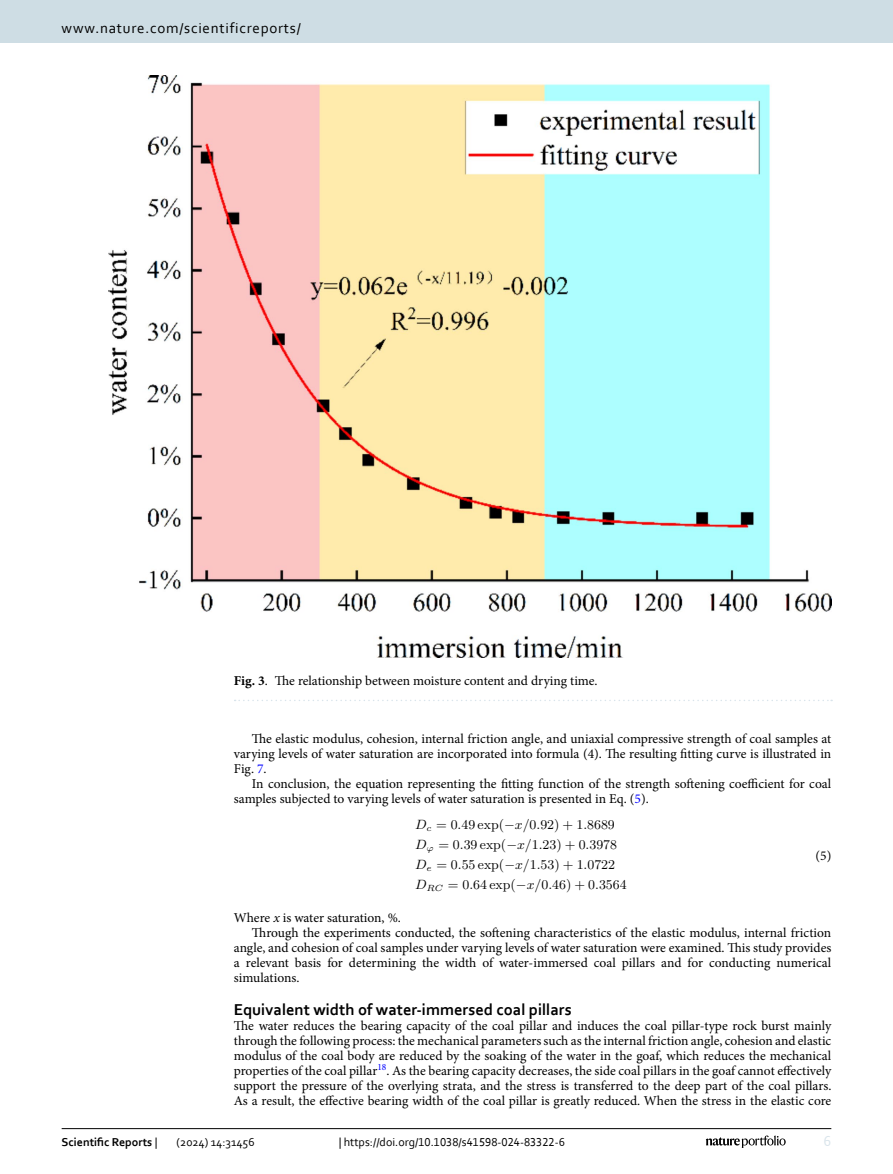
<style>
.page{position:relative;width:893px;height:1174px;background:#fff}
.page>*{position:absolute;margin:0;border:0;box-sizing:border-box;transform-origin:0 0}
.Head_1{font:700 16.5px "Corbel";color:#000}
.t1{font:15px "Corbel";letter-spacing:.05em;color:#000}
.t2{font:15px "Corbel";color:#d9e4eb}
.Body_Text_Indent{font:13.5px/15px "Minion Pro";color:#000;text-align:justify}
.Body_Text{font:13.5px/15px "Minion Pro";letter-spacing:-.005em;color:#000;text-align:justify}
.t3{font:13.5px/20.1px "LM Roman 9";color:#000}
.Figure_Caption{font:13.5px "Minion Pro";letter-spacing:-.005em;color:#000}
.EQ{font:13.5px "Minion Pro";color:#000}
.t4{font:12px "Corbel";color:#000}
.t5{font:700 12px "Corbel";color:#000}
.s1{font-weight:700}
.s2{color:#00f}
.s3{font-family:"LM Math Italic 9"}
.s4{font-style:italic}
.s5{font-weight:400}
</style>
<div class="page">
<img style="left:108px;top:76px;width:723px;height:581px">
<svg style="left:235px;top:699px;width:597px;height:2px"></svg>
<hr style="left:62px;top:1128px;width:769px;height:1px;background:#000">
<svg style="left:706px;top:1135px;width:80px;height:12px"></svg>
<div style="left:0;top:0;width:893px;height:43px;background:#cedde4"></div>
<p class="t1" style="left:62px;top:18px;width:241px">www.nature.com/scientificreports/</p>
<p class="Figure_Caption" style="left:234px;top:672px;width:365px"><span class="s1">Fig. 3</span>. The relationship between moisture content and drying time.</p>
<p class="Body_Text_Indent" style="left:234px;top:731px;width:599px;text-indent:18px">The elastic modulus, cohesion, internal friction angle, and uniaxial compressive strength of coal samples at varying levels of water saturation are incorporated into formula (4). The resulting fitting curve is illustrated in Fig. <span class="s2">7</span>.</p>
<p class="Body_Text_Indent" style="left:234px;top:776px;width:599px;text-indent:18px">In conclusion, the equation representing the fitting function of the strength softening coefficient for coal samples subjected to varying levels of water saturation is presented in Eq. (<span class="s2">5</span>).</p>
<p class="t3" style="left:415px;top:813px;width:213px"><span class="s3">D</span><sub>c</sub> = 0<span class="s3">.</span>49 exp(−<span class="s3">x/</span>0<span class="s3">.</span>92) + 1<span class="s3">.</span>8689<br><span class="s3">D</span><sub>φ</sub> = 0<span class="s3">.</span>39 exp(−<span class="s3">x/</span>1<span class="s3">.</span>23) + 0<span class="s3">.</span>3978<br><span class="s3">D</span><sub>e</sub> = 0<span class="s3">.</span>55 exp(−<span class="s3">x/</span>1<span class="s3">.</span>53) + 1<span class="s3">.</span>0722<br><span class="s3">D</span><sub>RC</sub> = 0<span class="s3">.</span>64 exp(−<span class="s3">x/</span>0<span class="s3">.</span>46) + 0<span class="s3">.</span>3564</p>
<p class="EQ" style="left:815px;top:846px;width:17px">(5)</p>
<p class="Body_Text" style="left:234px;top:909px;width:169px">Where <span class="s4">x</span> is water saturation, %.</p>
<p class="Body_Text_Indent" style="left:234px;top:924px;width:599px;text-indent:18px">Through the experiments conducted, the softening characteristics of the elastic modulus, internal friction angle, and cohesion of coal samples under varying levels of water saturation were examined. This study provides a relevant basis for determining the width of water-immersed coal pillars and for conducting numerical simulations.</p>
<p class="Head_1" style="left:234px;top:998px;width:339px">Equivalent width of water-immersed coal pillars</p>
<p class="Body_Text" style="left:234px;top:1017px;width:599px">The water reduces the bearing capacity of the coal pillar and induces the coal pillar-type rock burst mainly through the following process: the mechanical parameters such as the internal friction angle, cohesion and elastic modulus of the coal body are reduced by the soaking of the water in the goaf, which reduces the mechanical properties of the coal pillar<sup>18</sup>. As the bearing capacity decreases, the side coal pillars in the goaf cannot effectively support the pressure of the overlying strata, and the stress is transferred to the deep part of the coal pillars.<br>As a result, the effective bearing width of the coal pillar is greatly reduced. When the stress in the elastic core</p>
<p class="t5" style="left:62px;top:1134px;width:97px">Scientific Reports <span class="s5">|</span></p>
<p class="t4" style="left:177px;top:1134px;width:80px">(2024) 14:31456</p>
<p class="t4" style="left:339px;top:1134px;width:228px">| https://doi.org/10.1038/s41598-024-83322-6</p>
<p class="t2" style="left:824px;top:1132px;width:9px">6</p>
</div>
